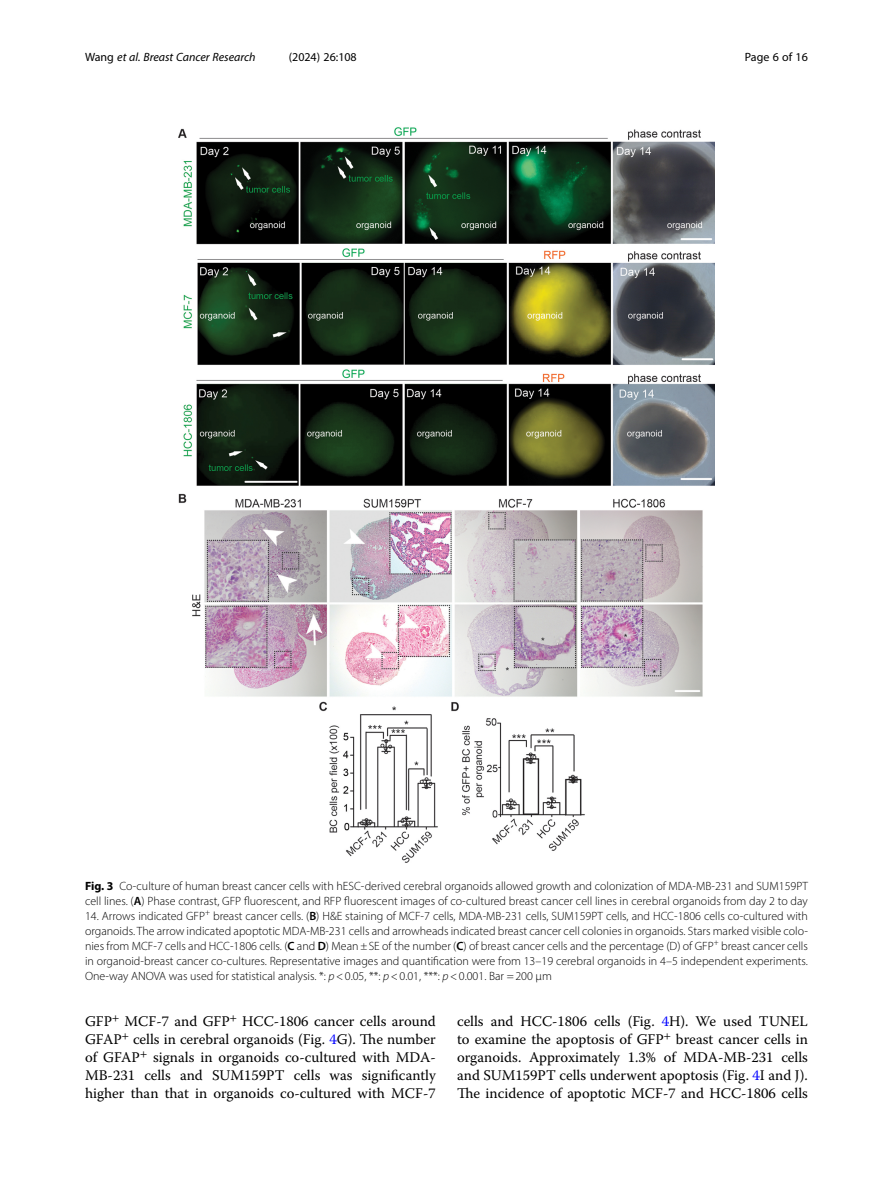
<style>
.page{position:relative;width:893px;height:1191px;background:#fff}
.page>*{position:absolute;margin:0;border:0;box-sizing:border-box;transform-origin:0 0}
.Body_Text{font:14.7px/18px "Warnock Pro";color:#000;text-align:justify}
.Figure_Caption{font:300 12px/15px "Myriad Pro";color:#000}
.t1{font:italic 12px "Myriad Pro";color:#000}
.t2{font:12px "Myriad Pro";color:#000}
.s1{font-style:normal}
.s2{font-weight:700}
.s3{font-weight:600}
.s4{font-style:italic}
.s5{color:#00f}
</style>
<div class="page">
<img style="left:179px;top:127px;width:535px;height:736px">
<p class="t1" style="left:85px;top:50px;width:172px"><span class="s1">Wang</span> et al. Breast Cancer Research</p>
<p class="t2" style="left:289px;top:50px;width:70px">(2024) 26:108</p>
<p class="t2" style="left:745px;top:50px;width:65px">Page 6 of 16</p>
<p class="Figure_Caption" style="left:85px;top:878px;width:724px"><span class="s2">Fig. 3</span> Co-culture of human breast cancer cells with hESC-derived cerebral organoids allowed growth and colonization of MDA-MB-231 and SUM159PT cell lines. (<span class="s3">A</span>) Phase contrast, GFP fluorescent, and RFP fluorescent images of co-cultured breast cancer cell lines in cerebral organoids from day 2 to day</p>
<p class="Figure_Caption" style="left:85px;top:908px;width:724px;text-align:justify">14. Arrows indicated GFP<sup>+</sup> breast cancer cells. (<span class="s3">B</span>) H&amp;E staining of MCF-7 cells, MDA-MB-231 cells, SUM159PT cells, and HCC-1806 cells co-cultured with organoids. The arrow indicated apoptotic MDA-MB-231 cells and arrowheads indicated breast cancer cell colonies in organoids. Stars marked visible colo&shy;nies from MCF-7 cells and HCC-1806 cells. (<span class="s3">C</span> and <span class="s3">D</span>) Mean<span class="s4">±</span>SE of the number (<span class="s3">C</span>) of breast cancer cells and the percentage (D) of GFP<sup>+</sup> breast cancer cells in organoid-breast cancer co-cultures. Representative images and quantification were from 13–19 cerebral organoids in 4–5 independent experiments.<br>One-way ANOVA was used for statistical analysis. *: <span class="s4">p</span>&lt;0.05, **: <span class="s4">p</span>&lt;0.01, ***: <span class="s4">p</span>&lt;0.001. Bar =200 μm</p>
<p class="Body_Text" style="left:85px;top:1012px;width:352px">GFP<sup>+</sup> MCF-7 and GFP<sup>+</sup> HCC-1806 cancer cells around GFAP<sup>+</sup> cells in cerebral organoids (Fig. <span class="s5">4</span>G). The number of GFAP<sup>+</sup> signals in organoids co-cultured with MDA-MB-231 cells and SUM159PT cells was significantly higher than that in organoids co-cultured with MCF-7</p>
<p class="Body_Text" style="left:457px;top:1012px;width:352px">cells and HCC-1806 cells (Fig. <span class="s5">4</span>H). We used TUNEL to examine the apoptosis of GFP<sup>+</sup> breast cancer cells in organoids. Approximately 1.3% of MDA-MB-231 cells and SUM159PT cells underwent apoptosis (Fig. <span class="s5">4</span>I and J).<br>The incidence of apoptotic MCF-7 and HCC-1806 cells</p>
</div>
